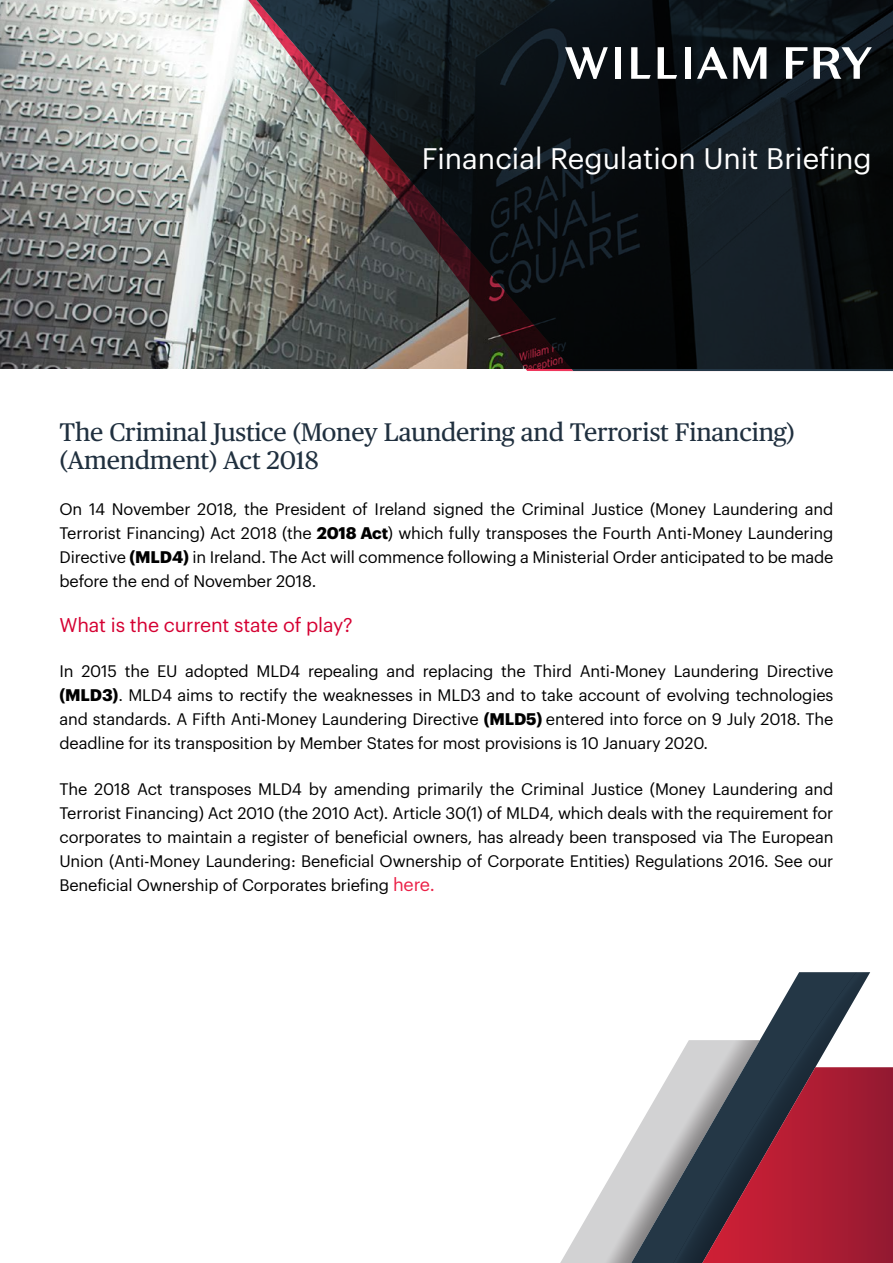
<style>
.page{position:relative;width:893px;height:1263px;background:#fff}
.page>*{position:absolute;margin:0;border:0;box-sizing:border-box;transform-origin:0 0}
.t1{font:29.1px "Graphik";color:#fff}
.t2{font:25.5px/28.5px "Publico Text";letter-spacing:-.01em;color:#20303f}
.t3{font:19.5px "Graphik";letter-spacing:-.01em;color:#d50032}
.t4{font:16.35px/24px "Graphik";letter-spacing:-.01em;color:#000;text-align:justify}
.s1{font-weight:700;font-size:16.5px}
.s2{font-size:18px;color:#eb1f46}
</style>
<div class="page">
<img style="left:0;top:0;width:245px;height:369px">
<svg style="left:252px;top:0;width:641px;height:371px;background:#26282b"></svg>
<svg style="left:786px;top:47px;width:21px;height:32px"></svg>
<svg style="left:565px;top:47px;width:43px;height:32px"></svg>
<div style="left:615px;top:47px;width:6px;height:32px;background:#fff"></div>
<svg style="left:631px;top:47px;width:20px;height:32px"></svg>
<svg style="left:658px;top:47px;width:19px;height:32px"></svg>
<div style="left:685px;top:47px;width:5px;height:32px;background:#fff"></div>
<svg style="left:697px;top:47px;width:30px;height:32px"></svg>
<svg style="left:733px;top:47px;width:33px;height:32px"></svg>
<svg style="left:814px;top:47px;width:58px;height:32px"></svg>
<svg style="left:760px;top:972px;width:110px;height:68px;fill:#243746"></svg>
<svg style="left:560px;top:1040px;width:333px;height:223px"></svg>
<h1 class="t1" style="left:422px;top:137px;width:451px">Financial Regulation Unit Briefing</h1>
<h2 class="t2" style="left:60px;top:416px;width:737px">The Criminal Justice (Money Laundering and Terrorist Financing) (Amendment) Act 2018</h2>
<p class="t4" style="left:60px;top:495px;width:775px">On 14 November 2018, the President of Ireland signed the Criminal Justice (Money Laundering and Terrorist Financing) Act 2018 (the <span class="s1">2018 Act</span>) which fully transposes the Fourth Anti-Money Laundering Directive <span class="s1">(MLD4)</span> in Ireland. The Act will commence following a Ministerial Order anticipated to be made before the end of November 2018.</p>
<p class="t3" style="left:60px;top:610px;width:295px">What is the current state of play?</p>
<p class="t4" style="left:60px;top:658px;width:775px">In 2015 the EU adopted MLD4 repealing and replacing the Third Anti-Money Laundering Directive <span class="s1">(MLD3)</span>. MLD4 aims to rectify the weaknesses in MLD3 and to take account of evolving technologies and standards. A Fifth Anti-Money Laundering Directive <span class="s1">(MLD5)</span> entered into force on 9 July 2018. The deadline for its transposition by Member States for most provisions is 10 January 2020.</p>
<p class="t4" style="left:60px;top:775px;width:775px">The 2018 Act transposes MLD4 by amending primarily the Criminal Justice (Money Laundering and Terrorist Financing) Act 2010 (the 2010 Act). Article 30(1) of MLD4, which deals with the requirement for corporates to maintain a register of beneficial owners, has already been transposed via The European Union (Anti-Money Laundering: Beneficial Ownership of Corporate Entities) Regulations 2016. See our Beneficial Ownership of Corporates briefing <span class="s2">here.</span></p>
</div>
